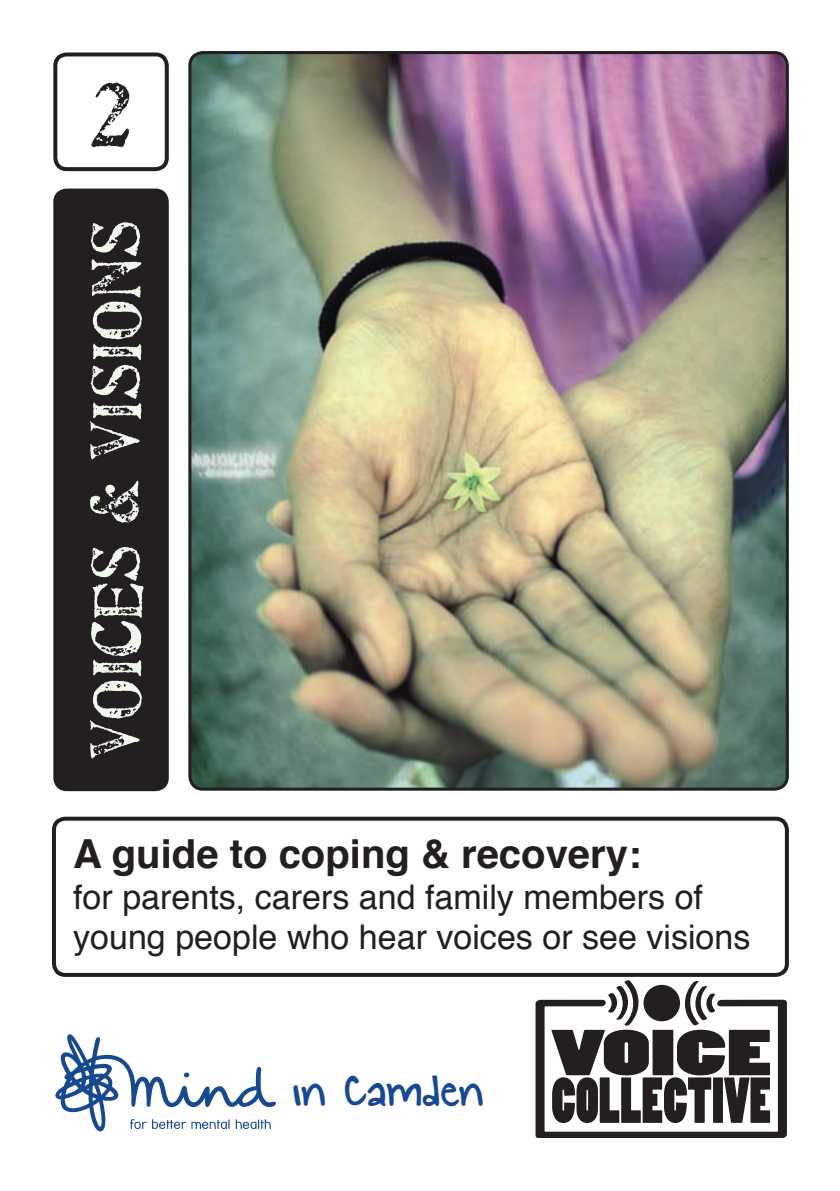
<style>
.page{position:relative;width:840px;height:1191px;background:#fff}
.page>*{position:absolute;margin:0;border:0;box-sizing:border-box;transform-origin:0 0}
.t1{font:500 92px "Artistamp";color:#231f20}
.t2{font:500 70px "Artistamp";color:#f1f7eb}
.t3{font:60.6px/47.6px "Poplar Std";color:#231f20;scale:1.79 1}
.t4{font:48.6px "KG Small Town Southern Girl";color:#17498f}
.t5{font:700 40px "Helvetica";color:#231f20}
.t6{font:34px/40.8px "Helvetica";color:#231f20}
</style>
<div class="page">
<img style="left:192px;top:53px;width:594px;height:736px">
<div style="left:188px;top:51px;width:600px;height:739px;border:3px solid #231f20;border-radius:13px"></div>
<div style="left:53px;top:52px;width:116px;height:119px;border:4px solid #231f20;border-radius:11px"></div>
<div style="left:55px;top:191px;width:112px;height:598px;background:#231f20;border-radius:11px"></div>
<div style="left:53px;top:189px;width:116px;height:602px;border:4px solid #231f20;border-radius:11px"></div>
<div style="left:52px;top:816px;width:736px;height:161px;border:4px solid #231f20;border-radius:11px"></div>
<svg style="left:535px;top:980px;width:251px;height:157px"></svg>
<svg style="left:55px;top:1034px;width:221px;height:97px"></svg>
<p class="t1" style="left:89px;top:62px;width:43px">2</p>
<p class="t2" style="left:79px;top:759px;width:540px;rotate:-90deg">Voices &amp; Visions</p>
<p class="t5" style="left:73px;top:821px;width:569px">A guide to coping &amp; recovery:</p>
<p class="t6" style="left:73px;top:877px;width:678px">for parents, carers and family members of young people who hear voices or see visions</p>
<p class="t4" style="left:292px;top:1064px;width:192px">in Camden</p>
<p class="t3" style="left:551px;top:1032px;width:125px">VOICE<br>COLLECTIVE</p>
</div>
